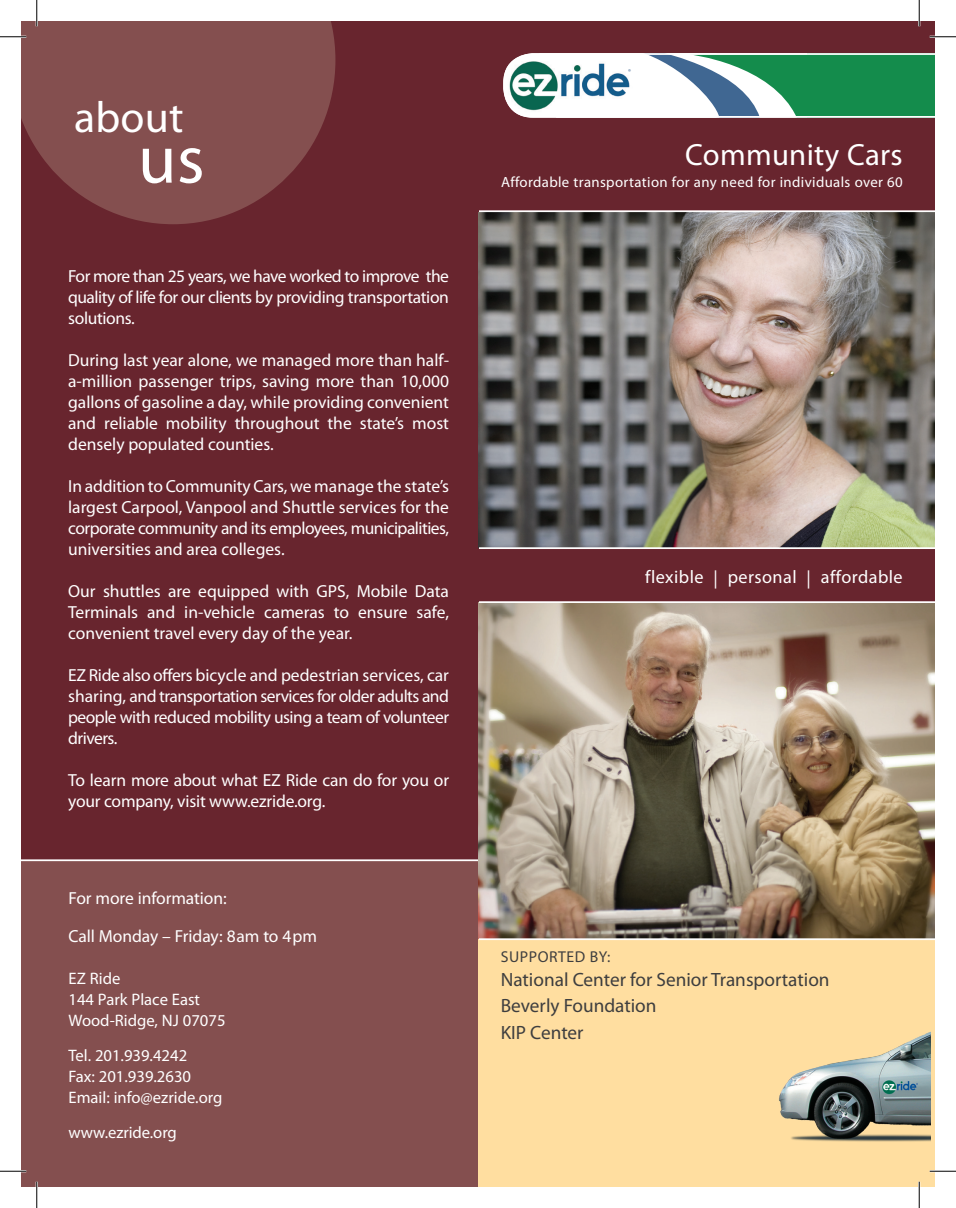
<style>
.page{position:relative;width:956px;height:1208px;background:#fff}
.page>*{position:absolute;margin:0;border:0;box-sizing:border-box;transform-origin:0 0}
.t1{font:70px "Myriad Pro";color:#fff}
.t2{font:43.75px "Myriad Pro";letter-spacing:.005em;color:#fff}
.t3{font:30.8px "Myriad Pro";letter-spacing:.01em;color:#fff}
.t4{font:19.25px "Myriad Pro";color:#3e3e3f}
.t5{font:18.2px "Myriad Pro";letter-spacing:.025em;color:#fff}
.t6{font:17.5px/21px "Myriad Pro";letter-spacing:-.01em;color:#fff;text-align:justify}
.t7{font:16.62px "Myriad Pro";color:#fff}
.t8{font:15.75px "Myriad Pro";letter-spacing:.035em;color:#3e3e3f}
.t9{font:14.88px "Myriad Pro";letter-spacing:.025em;color:#fff}
.t10{font:7px "Myriad Pro";color:#4f7199}
</style>
<div class="page">
<div style="left:478px;top:21px;width:456px;height:939px;background:#68252e"></div>
<div style="left:21px;top:860px;width:461px;height:326px;background:#844f4f"></div>
<div style="left:21px;top:21px;width:461px;height:839px;background:#68252e"></div>
<div style="left:479px;top:939px;width:455px;height:247px;background:#ffdea0"></div>
<img style="left:479px;top:212px;width:455px;height:335px">
<hr style="left:21px;top:859px;width:460px;height:2px;background:#fff">
<img style="left:479px;top:603px;width:455px;height:335px">
<img style="left:779px;top:1032px;width:151px;height:110px">
<svg style="left:21px;top:21px;width:314px;height:203px;fill:#844f4f"></svg>
<svg style="left:503px;top:53px;width:304px;height:65px;background:#a5c3c0"></svg>
<div style="left:807px;top:53px;width:127px;height:64px;background:#148c4c"></div>
<hr style="left:539px;top:53px;width:395px;height:2px;background:#fff">
<hr style="left:556px;top:116px;width:378px;height:2px;background:#fff">
<hr style="left:479px;top:210px;width:455px;height:2px;background:#fff">
<hr style="left:479px;top:547px;width:455px;height:2px;background:#fff">
<hr style="left:479px;top:601px;width:455px;height:2px;background:#fff">
<hr style="left:479px;top:938px;width:455px;height:2px;background:#fff">
<hr style="left:0;top:36px;width:26px;height:2px;background:#fff">
<hr style="left:929px;top:36px;width:27px;height:2px;background:#fff">
<hr style="left:0;top:1170px;width:26px;height:2px;background:#fff">
<hr style="left:929px;top:1170px;width:27px;height:2px;background:#fff">
<hr style="left:36px;top:0;width:2px;height:26px;background:#fff">
<hr style="left:36px;top:1181px;width:2px;height:27px;background:#fff">
<hr style="left:918px;top:0;width:2px;height:26px;background:#fff">
<hr style="left:918px;top:1181px;width:2px;height:27px;background:#fff">
<svg style="left:0;top:36px;width:26px;height:1px"></svg>
<svg style="left:929px;top:36px;width:27px;height:1px"></svg>
<svg style="left:0;top:1170px;width:26px;height:1px"></svg>
<svg style="left:929px;top:1170px;width:27px;height:1px"></svg>
<svg style="left:36px;top:0;width:1px;height:26px"></svg>
<svg style="left:36px;top:1181px;width:1px;height:27px"></svg>
<svg style="left:918px;top:0;width:1px;height:26px"></svg>
<svg style="left:918px;top:1181px;width:1px;height:27px"></svg>
<p class="t2" style="left:74px;top:90px;width:111px">about</p>
<p class="t1" style="left:138px;top:116px;width:68px">us</p>
<p class="t6" style="left:68px;top:265px;width:382px">For more than 25 years, we have worked to improve the quality of life for our clients by providing transportation solutions.</p>
<p class="t6" style="left:68px;top:349px;width:382px">During last year alone, we managed more than half&shy;a-million passenger trips, saving more than 10,000 gallons of gasoline a day, while providing convenient and reliable mobility throughout the state’s most densely populated counties.</p>
<p class="t6" style="left:68px;top:475px;width:382px">In addition to Community Cars, we manage the state’s largest Carpool, Vanpool and Shuttle services for the corporate community and its employees, municipalities, universities and area colleges.</p>
<p class="t6" style="left:68px;top:580px;width:382px">Our shuttles are equipped with GPS, Mobile Data Terminals and in-vehicle cameras to ensure safe, convenient travel every day of the year.</p>
<p class="t6" style="left:68px;top:664px;width:382px">EZ Ride also offers bicycle and pedestrian services, car sharing, and transportation services for older adults and people with reduced mobility using a team of volunteer drivers.</p>
<p class="t6" style="left:68px;top:769px;width:382px">To learn more about what EZ Ride can do for you or your company, visit www.ezride.org.</p>
<p class="t6" style="left:68px;top:887px;width:160px">For more information:</p>
<p class="t6" style="left:68px;top:925px;width:250px">Call Monday – Friday: 8am to 4pm</p>
<p class="t7" style="left:68px;top:968px;width:53px">EZ Ride</p>
<p class="t7" style="left:68px;top:989px;width:133px">144 Park Place East</p>
<p class="t7" style="left:68px;top:1010px;width:158px">Wood-Ridge, NJ 07075</p>
<p class="t7" style="left:68px;top:1045px;width:120px">Tel. 201.939.4242</p>
<p class="t7" style="left:68px;top:1066px;width:124px">Fax: 201.939.2630</p>
<p class="t7" style="left:68px;top:1087px;width:155px">Email: info@ezride.org</p>
<p class="t7" style="left:68px;top:1122px;width:110px">www.ezride.org</p>
<p class="t10" style="left:628px;top:67px;width:4px">®</p>
<p class="t3" style="left:685px;top:135px;width:219px">Community Cars</p>
<p class="t9" style="left:501px;top:173px;width:403px">Affordable transportation for any need for individuals over 60</p>
<p class="t5" style="left:645px;top:565px;width:259px">flexible | personal | affordable</p>
<p class="t8" style="left:500px;top:946px;width:111px">SUPPORTED BY:</p>
<p class="t4" style="left:500px;top:967px;width:330px">National Center for Senior Transportation</p>
<p class="t4" style="left:500px;top:994px;width:157px">Beverly Foundation</p>
<p class="t4" style="left:500px;top:1020px;width:84px">KIP Center</p>
</div>
